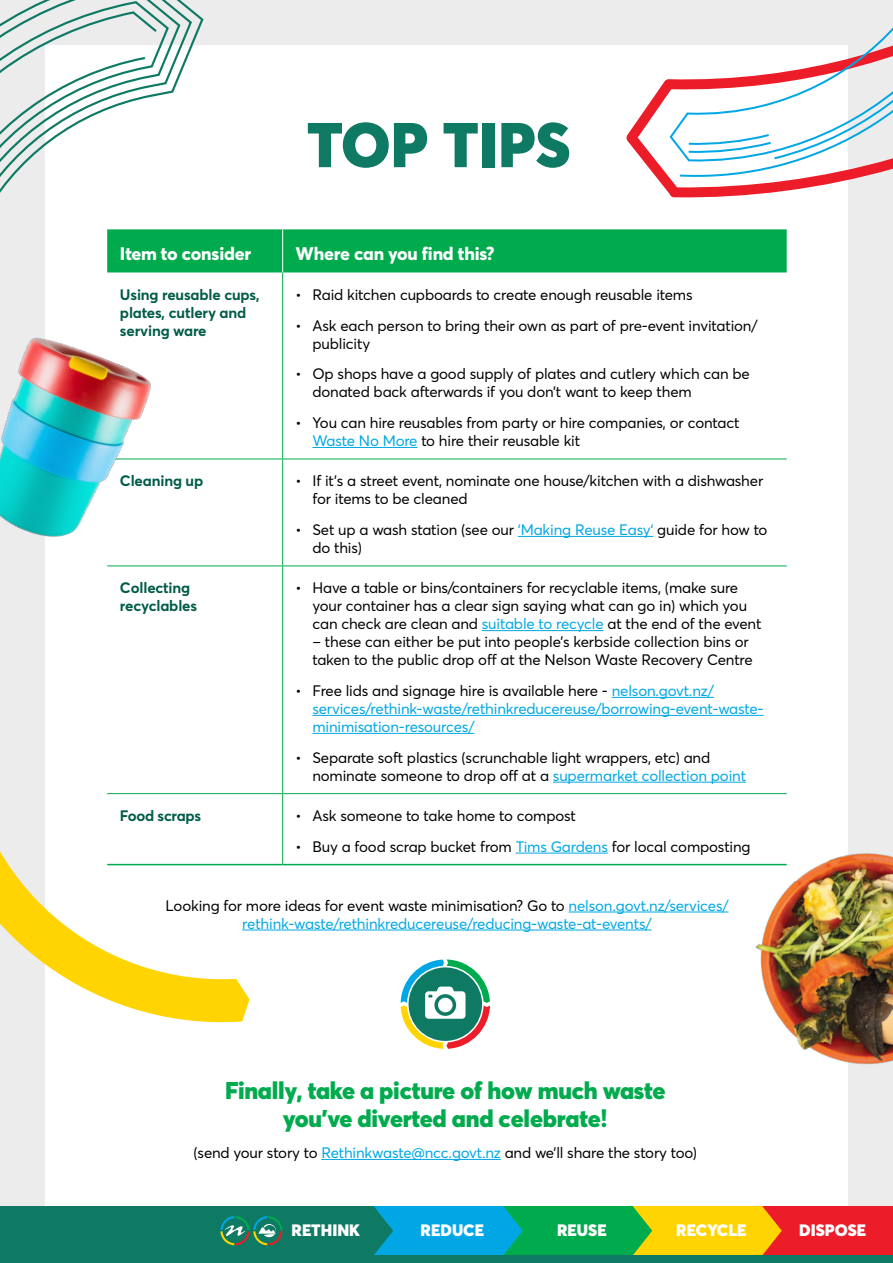
<style>
.page{position:relative;width:893px;height:1263px;background:#ececed}
.page>*{position:absolute;margin:0;border:0;box-sizing:border-box;transform-origin:0 0}
.t1{font:900 62.25px "Averta";color:#0e7a63}
.t2{font:900 24px/28.8px "Averta";letter-spacing:-.01em;color:#00ab4e;text-align:center}
.t3{font:800 18px "Averta";letter-spacing:-.01em;color:#fff}
.t4{font:900 16.35px "Averta";color:#fff}
.t5{font:15px/18px "Averta";letter-spacing:-.01em;color:#000}
.t6{font:15px/18px "Averta";letter-spacing:-.01em;color:#00a7e4}
.t7{font:700 15px/18px "Averta";letter-spacing:-.01em;color:#005c48}
.s1{color:#00a7e4}
.s2{color:#000}
</style>
<div class="page">
<div style="left:45px;top:45px;width:803px;height:1173px;background:#fff"></div>
<div style="left:754px;top:1206px;width:139px;height:49px;background:#ed1c29"></div>
<div style="left:0;top:1255px;width:893px;height:8px;background:#0e7a63"></div>
<svg style="left:0;top:1206px;width:782px;height:49px;background:#369864"></svg>
<svg style="left:0;top:794px;width:250px;height:229px"></svg>
<svg style="left:626px;top:79px;width:231px;height:119px"></svg>
<svg style="left:668px;top:27px;width:225px;height:151px"></svg>
<div style="left:205px;top:229px;width:582px;height:43px;background:#00ab4e"></div>
<hr style="left:282px;top:229px;width:1px;height:43px;background:#fff">
<hr style="left:282px;top:272px;width:1px;height:187px;background:#00ab4e">
<hr style="left:282px;top:459px;width:1px;height:106px;background:#00ab4e">
<hr style="left:282px;top:566px;width:1px;height:227px;background:#00ab4e">
<hr style="left:282px;top:794px;width:1px;height:70px;background:#00ab4e">
<hr style="left:107px;top:864px;width:176px;height:1px;background:#00ab4e">
<hr style="left:283px;top:864px;width:504px;height:1px;background:#00ab4e">
<hr style="left:107px;top:793px;width:176px;height:1px;background:#00ab4e">
<hr style="left:283px;top:793px;width:504px;height:1px;background:#00ab4e">
<hr style="left:107px;top:459px;width:176px;height:1px;background:#00ab4e">
<hr style="left:283px;top:459px;width:504px;height:1px;background:#00ab4e">
<hr style="left:107px;top:565px;width:176px;height:1px;background:#00ab4e">
<hr style="left:283px;top:565px;width:504px;height:1px;background:#00ab4e">
<hr style="left:312px;top:447px;width:105px;height:1px;background:#00a7e4">
<hr style="left:518px;top:536px;width:135px;height:1px;background:#00a7e4">
<hr style="left:482px;top:630px;width:121px;height:1px;background:#00a7e4">
<hr style="left:612px;top:697px;width:102px;height:1px;background:#00a7e4">
<hr style="left:312px;top:715px;width:452px;height:1px;background:#00a7e4">
<hr style="left:312px;top:733px;width:162px;height:1px;background:#00a7e4">
<hr style="left:553px;top:782px;width:193px;height:1px;background:#00a7e4">
<hr style="left:516px;top:853px;width:92px;height:1px;background:#00a7e4">
<hr style="left:321px;top:1159px;width:180px;height:1px;background:#00a7e4">
<hr style="left:569px;top:912px;width:159px;height:1px;background:#00a7e4">
<hr style="left:242px;top:930px;width:410px;height:1px;background:#00a7e4">
<svg style="left:401px;top:959px;width:89px;height:90px"></svg>
<img style="left:0;top:265px;width:250px;height:302px">
<img style="left:669px;top:781px;width:224px;height:284px">
<svg style="left:0;top:0;width:205px;height:355px"></svg>
<h1 class="t1" style="left:307px;top:101px;width:265px">TOP TIPS</h1>
<p class="t3" style="left:120px;top:241px;width:133px">Item to consider</p>
<p class="t3" style="left:295px;top:241px;width:201px">Where can you find this?</p>
<p class="t7" style="left:120px;top:285px;width:141px">Using reusable cups, plates, cutlery and serving ware</p>
<p class="t5" style="left:295px;top:285px;width:399px">• Raid kitchen cupboards to create enough reusable items</p>
<p class="t5" style="left:312px;top:316px;width:447px;text-indent:-17px">• Ask each person to bring their own as part of pre-event invitation/ publicity</p>
<p class="t5" style="left:312px;top:365px;width:439px;text-indent:-17px">• Op shops have a good supply of plates and cutlery which can be donated back afterwards if you don’t want to keep them</p>
<p class="t5" style="left:312px;top:413px;width:429px;text-indent:-17px">• You can hire reusables from party or hire companies, or contact<br><span class="s1">Waste No More</span> to hire their reusable kit</p>
<p class="t7" style="left:120px;top:471px;width:85px">Cleaning up</p>
<p class="t5" style="left:312px;top:471px;width:452px;text-indent:-17px">• If it’s a street event, nominate one house/kitchen with a dishwasher for items to be cleaned</p>
<p class="t5" style="left:312px;top:520px;width:457px;text-indent:-17px">• Set up a wash station (see our <span class="s1">‘Making Reuse Easy‘</span> guide for how to do this)</p>
<p class="t7" style="left:120px;top:578px;width:79px">Collecting recyclables</p>
<p class="t5" style="left:312px;top:578px;width:451px;text-indent:-17px">• Have a table or bins/containers for recyclable items, (make sure your container has a clear sign saying what can go in) which you can check are clean and <span class="s1">suitable to recycle</span> at the end of the event</p>
<p class="t5" style="left:312px;top:632px;width:442px">– these can either be put into people’s kerbside collection bins or taken to the public drop off at the Nelson Waste Recovery Centre</p>
<p class="t6" style="left:312px;top:681px;width:453px;text-indent:-17px"><span class="s2">• Free lids and signage hire is available here -</span> nelson.govt.nz/ services/rethink-waste/rethinkreducereuse/borrowing-event-waste&shy;minimisation-resources/</p>
<p class="t5" style="left:312px;top:748px;width:435px;text-indent:-17px">• Separate soft plastics (scrunchable light wrappers, etc) and nominate someone to drop off at a <span class="s1">supermarket collection point</span></p>
<p class="t7" style="left:120px;top:806px;width:83px">Food scraps</p>
<p class="t5" style="left:295px;top:806px;width:282px">• Ask someone to take home to compost</p>
<p class="t5" style="left:295px;top:837px;width:457px">• Buy a food scrap bucket from <span class="s1">Tims Gardens</span> for local composting</p>
<p class="t6" style="left:165px;top:896px;width:565px;text-align:center"><span class="s2">Looking for more ideas for event waste minimisation? Go to</span> nelson.govt.nz/services/ rethink-waste/rethinkreducereuse/reducing-waste-at-events/</p>
<h2 class="t2" style="left:225px;top:1074px;width:442px">Finally, take a picture of how much waste you’ve diverted and celebrate!</h2>
<p class="t5" style="left:194px;top:1143px;width:505px">(send your story to <span class="s1">Rethinkwaste@ncc.govt.nz</span> and we’ll share the story too)</p>
<p class="t4" style="left:291px;top:1218px;width:70px">RETHINK</p>
<p class="t4" style="left:421px;top:1218px;width:65px">REDUCE</p>
<p class="t4" style="left:557px;top:1218px;width:51px">REUSE</p>
<p class="t4" style="left:676px;top:1218px;width:72px">RECYCLE</p>
<p class="t4" style="left:799px;top:1218px;width:69px">DISPOSE</p>
</div>
